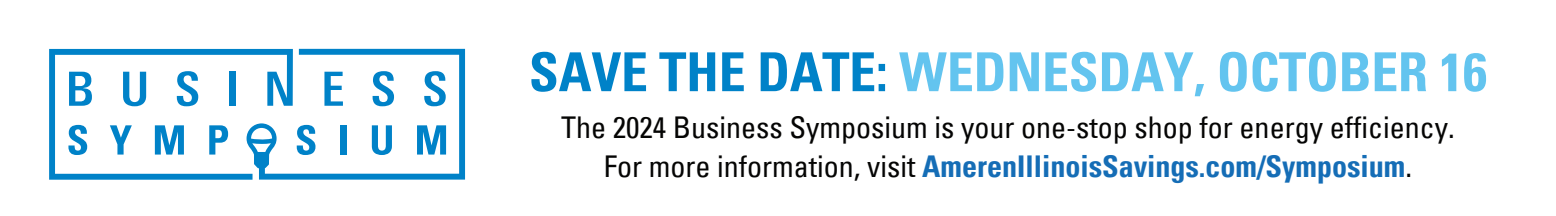
<style>
.page{position:relative;width:1556px;height:216px;background:#fff}
.page>*{position:absolute;margin:0;border:0;box-sizing:border-box;transform-origin:0 0}
.t1{font:700 condensed 54px "Univers";letter-spacing:-.005em;color:#63c4ef}
.t2{font:condensed 30px "Univers LT";color:#050504}
.t3{font:700 condensed 30px "Univers";color:#156db6}
.s1{color:#0082c8}
.s2{font-family:"Univers LT";font-weight:400;color:#050504}
</style>
<div class="page">
<svg style="left:49px;top:49px;width:197px;height:131px"></svg>
<svg style="left:246px;top:49px;width:219px;height:131px"></svg>
<h1 class="t1" style="left:529px;top:39px;width:959px"><span class="s1">SAVE THE DATE:</span> WEDNESDAY, OCTOBER 16</h1>
<p class="t2" style="left:561px;top:108px;width:895px">The 2024 Business Symposium is your one-stop shop for energy efficiency.</p>
<p class="t3" style="left:603px;top:148px;width:810px"><span class="s2">For more information, visit</span> AmerenIllinoisSavings.com/Symposium<span class="s2">.</span></p>
</div>
